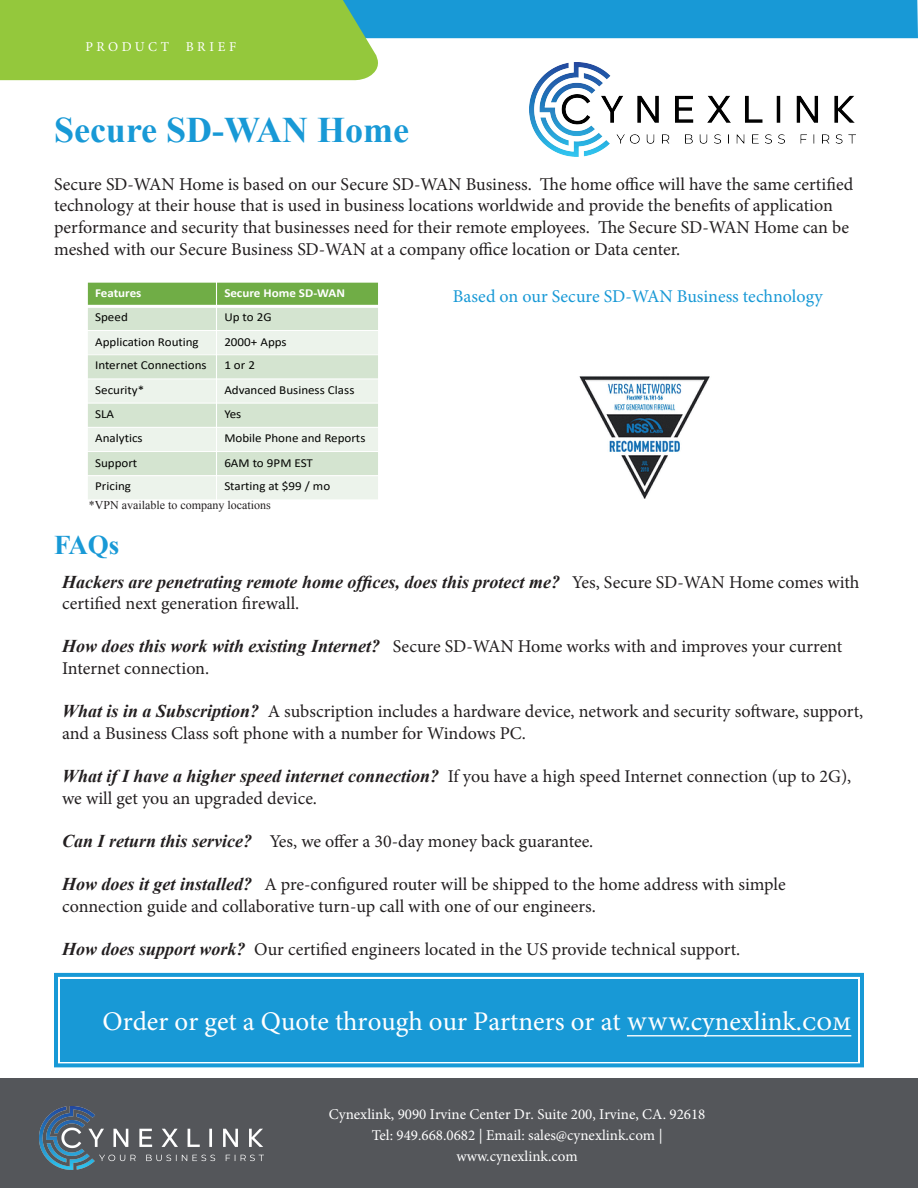
<style>
.page{position:relative;width:918px;height:1188px;background:#fff}
.page>*{position:absolute;margin:0;border:0;box-sizing:border-box;transform-origin:0 0}
.t1{font:700 36px "Times New Roman";color:#1899d6}
.t2{font:27px "Minion Pro";color:#fff}
.t3{font:700 27px "Times New Roman";color:#1899d6}
.t4{font:18px/21.6px "Minion Pro";letter-spacing:-.005em;color:#231f20}
.t5{font:italic 700 18px "Times New Roman";color:#231f20}
.t6{font:18px "Minion Pro";color:#1899d6}
.t7{font:15px/21px "Minion Pro";color:#fff;text-align:center}
.t8{font:13.5px "Minion Pro";letter-spacing:.25em;color:#fff}
.t9{font:12.15px "Calibri";color:#040503;scale:1.07 1}
.t10{font:700 12.15px "Calibri";letter-spacing:-.005em;color:#fff;scale:1.07 1}
.t11{font:12px "Times New Roman";color:#231f20}
.s1{font-family:"Minion Pro";font-weight:400;font-style:normal}
.s2{font-family:"Times New Roman";font-weight:700;font-style:italic}
</style>
<div class="page">
<svg style="left:0;top:0;width:918px;height:81px"></svg>
<div style="left:0;top:1078px;width:918px;height:110px;background:#54565a"></div>
<img style="left:579px;top:376px;width:131px;height:123px">
<div style="left:87px;top:282px;width:130px;height:24px;background:#70ad46"></div>
<div style="left:217px;top:282px;width:162px;height:24px;background:#70ad46"></div>
<div style="left:87px;top:306px;width:130px;height:25px;background:#d4e4d0"></div>
<div style="left:217px;top:306px;width:162px;height:25px;background:#d4e4d0"></div>
<div style="left:87px;top:331px;width:130px;height:24px;background:#ecf3eb"></div>
<div style="left:217px;top:331px;width:162px;height:24px;background:#ecf3eb"></div>
<div style="left:87px;top:355px;width:130px;height:24px;background:#d4e4d0"></div>
<div style="left:217px;top:355px;width:162px;height:24px;background:#d4e4d0"></div>
<div style="left:87px;top:379px;width:130px;height:24px;background:#ecf3eb"></div>
<div style="left:217px;top:379px;width:162px;height:24px;background:#ecf3eb"></div>
<div style="left:87px;top:403px;width:130px;height:24px;background:#d4e4d0"></div>
<div style="left:217px;top:403px;width:162px;height:24px;background:#d4e4d0"></div>
<div style="left:87px;top:427px;width:130px;height:25px;background:#ecf3eb"></div>
<div style="left:217px;top:427px;width:162px;height:25px;background:#ecf3eb"></div>
<div style="left:87px;top:452px;width:130px;height:24px;background:#d4e4d0"></div>
<div style="left:217px;top:452px;width:162px;height:24px;background:#d4e4d0"></div>
<div style="left:87px;top:476px;width:130px;height:24px;background:#ecf3eb"></div>
<div style="left:217px;top:476px;width:162px;height:24px;background:#ecf3eb"></div>
<hr style="left:216px;top:282px;width:1px;height:218px;background:#fff">
<hr style="left:87px;top:305px;width:292px;height:3px;background:#fff">
<hr style="left:87px;top:330px;width:292px;height:1px;background:#fff">
<hr style="left:87px;top:354px;width:292px;height:1px;background:#fff">
<hr style="left:87px;top:378px;width:292px;height:1px;background:#fff">
<hr style="left:87px;top:403px;width:292px;height:1px;background:#fff">
<hr style="left:87px;top:427px;width:292px;height:1px;background:#fff">
<hr style="left:87px;top:451px;width:292px;height:1px;background:#fff">
<hr style="left:87px;top:475px;width:292px;height:1px;background:#fff">
<hr style="left:87px;top:282px;width:1px;height:218px;background:#fff">
<hr style="left:378px;top:282px;width:1px;height:218px;background:#fff">
<hr style="left:87px;top:282px;width:292px;height:1px;background:#fff">
<hr style="left:87px;top:499px;width:292px;height:1px;background:#fff">
<svg style="left:54px;top:972px;width:810px;height:96px;background:#279fd8"></svg>
<div style="left:62px;top:981px;width:794px;height:78px;border:4px solid #1899d6"></div>
<img style="left:40px;top:1106px;width:224px;height:64px">
<img style="left:530px;top:63px;width:325px;height:94px">
<p class="t8" style="left:86px;top:38px;width:152px">PRODUCT BRIEF</p>
<h1 class="t1" style="left:54px;top:105px;width:357px">Secure SD-WAN Home</h1>
<p class="t4" style="left:54px;top:173px;width:801px">Secure SD-WAN Home is based on our Secure SD-WAN Business. The home office will have the same certified technology at their house that is used in business locations worldwide and provide the benefits of application performance and security that businesses need for their remote employees. The Secure SD-WAN Home can be meshed with our Secure Business SD-WAN at a company office location or Data center.</p>
<p class="t10" style="left:95px;top:284px;width:45px">Features</p>
<p class="t10" style="left:224px;top:284px;width:114px">Secure Home SD-WAN</p>
<p class="t9" style="left:95px;top:309px;width:32px">Speed</p>
<p class="t9" style="left:224px;top:309px;width:46px">Up to 2G</p>
<p class="t9" style="left:95px;top:333px;width:98px">Application Routing</p>
<p class="t9" style="left:224px;top:333px;width:60px">2000+ Apps</p>
<p class="t9" style="left:95px;top:357px;width:106px">Internet Connections</p>
<p class="t9" style="left:224px;top:357px;width:30px">1 or 2</p>
<p class="t9" style="left:95px;top:381px;width:47px">Security*</p>
<p class="t9" style="left:224px;top:381px;width:123px">Advanced Business Class</p>
<p class="t9" style="left:95px;top:406px;width:19px">SLA</p>
<p class="t9" style="left:224px;top:406px;width:17px">Yes</p>
<p class="t9" style="left:95px;top:430px;width:46px">Analytics</p>
<p class="t9" style="left:224px;top:430px;width:133px">Mobile Phone and Reports</p>
<p class="t9" style="left:95px;top:454px;width:41px">Support</p>
<p class="t9" style="left:224px;top:454px;width:84px">6AM to 9PM EST</p>
<p class="t9" style="left:95px;top:478px;width:35px">Pricing</p>
<p class="t9" style="left:224px;top:478px;width:101px">Starting at $99 / mo</p>
<p class="t11" style="left:89px;top:497px;width:183px">*VPN available to company locations</p>
<h2 class="t3" style="left:54px;top:526px;width:67px">FAQs</h2>
<p class="t6" style="left:453px;top:284px;width:371px">Based on our Secure SD-WAN Business technology</p>
<p class="t5" style="left:62px;top:569px;width:799px">Hackers are penetrating remote home offices, does this protect me? <span class="s1">Yes, Secure SD-WAN Home comes with</span></p>
<p class="t4" style="left:62px;top:593px;width:239px">certified next generation firewall.</p>
<p class="t4" style="left:62px;top:636px;width:782px"><span class="s2">How does this work with existing Internet?</span> Secure SD-WAN Home works with and improves your current<br>Internet connection.</p>
<p class="t4" style="left:62px;top:701px;width:803px"><span class="s2">What is in a Subscription?</span> A subscription includes a hardware device, network and security software, support, and a Business Class soft phone with a number for Windows PC.</p>
<p class="t4" style="left:62px;top:766px;width:791px"><span class="s2">What if I have a higher speed internet connection?</span> If you have a high speed Internet connection (up to 2G), we will get you an upgraded device.</p>
<p class="t4" style="left:62px;top:830px;width:533px"><span class="s2">Can I return this service?</span> Yes, we offer a 30-day money back guarantee.</p>
<p class="t4" style="left:62px;top:874px;width:725px"><span class="s2">How does it get installed?</span> A pre-configured router will be shipped to the home address with simple connection guide and collaborative turn-up call with one of our engineers.</p>
<p class="t4" style="left:62px;top:938px;width:680px"><span class="s2">How does support work?</span> Our certified engineers located in the US provide technical support.</p>
<h2 class="t2" style="left:103px;top:1004px;width:750px">Order or get a Quote through our Partners or at www.cynexlink.com</h2>
<p class="t7" style="left:329px;top:1104px;width:378px">Cynexlink, 9090 Irvine Center Dr. Suite 200, Irvine, CA. 92618<br>Tel: 949.668.0682 | Email: sales@cynexlink.com | www.cynexlink.com</p>
</div>
